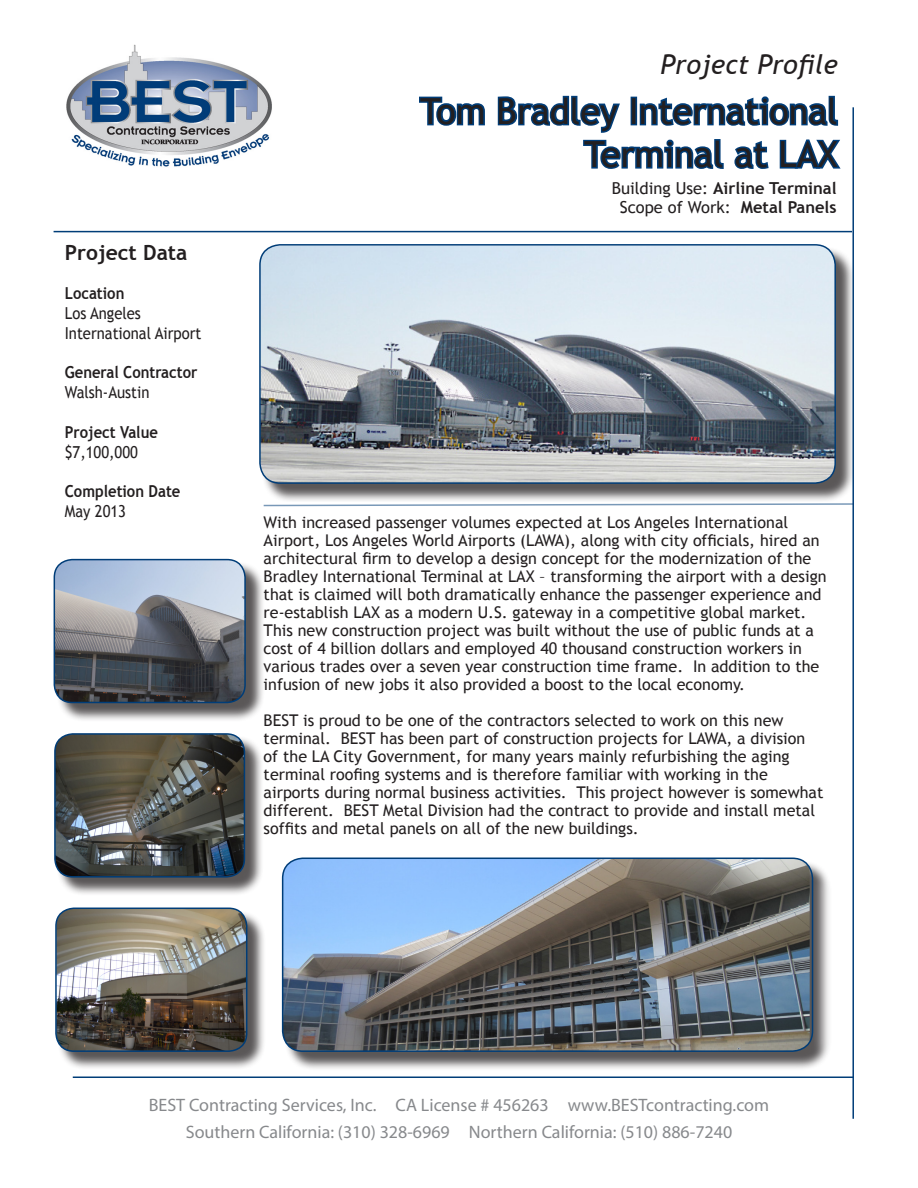
<style>
.page{position:relative;width:918px;height:1188px;background:#fff}
.page>*{position:absolute;margin:0;border:0;box-sizing:border-box;transform-origin:0 0}
.t1{font:36px "Trebuchet MS";color:#231f20}
.t2{font:italic 27px "Trebuchet MS";color:#231f20}
.t3{font:700 21px "Trebuchet MS";color:#231f20}
.t4{font:18px "Myriad Pro";color:#87898c}
.t5{font:16.5px "Trebuchet MS";color:#231f20;scale:.9 1}
.t6{font:700 16.5px "Trebuchet MS";color:#231f20;scale:.9 1}
.t7{font:700 16.5px "Trebuchet MS";color:#231f20}
.t8{font:16.5px "Trebuchet MS";color:#231f20}
.t9{font:16.2px/18px "Trebuchet MS";color:#231f20}
.s1{font-weight:400}
.s2{font-weight:700}
</style>
<div class="page">
<hr style="left:852px;top:107px;width:2px;height:1012px;background:#003d78">
<hr style="left:54px;top:231px;width:798px;height:1px;background:#003d78">
<hr style="left:73px;top:1077px;width:781px;height:1px;background:#003d78">
<img style="left:66px;top:45px;width:206px;height:122px">
<svg style="left:419px;top:96px;width:66px;height:30px"></svg>
<svg style="left:497px;top:95px;width:344px;height:74px"></svg>
<svg style="left:263px;top:503px;width:590px;height:4px"></svg>
<div style="left:56px;top:561px;width:208px;height:161px;background:#231f20;opacity:.75"></div>
<img style="left:54px;top:560px;width:191px;height:142px">
<div style="left:54px;top:559px;width:192px;height:144px;border:2px solid #003d78;border-radius:18px"></div>
<div style="left:284px;top:860px;width:548px;height:210px;background:#231f20;opacity:.75"></div>
<img style="left:283px;top:858px;width:527px;height:193px">
<div style="left:282px;top:858px;width:531px;height:194px;border:2px solid #003d78;border-radius:20px"></div>
<div style="left:261px;top:246px;width:593px;height:256px;background:#231f20;opacity:.75"></div>
<img style="left:260px;top:246px;width:575px;height:237px">
<div style="left:259px;top:244px;width:577px;height:240px;border:2px solid #003d78;border-radius:20px"></div>
<div style="left:56px;top:735px;width:208px;height:161px;background:#231f20;opacity:.75"></div>
<img style="left:55px;top:734px;width:189px;height:143px">
<div style="left:54px;top:733px;width:191px;height:145px;border:2px solid #003d78;border-radius:18px"></div>
<div style="left:57px;top:910px;width:209px;height:161px;background:#231f20;opacity:.75"></div>
<img style="left:56px;top:908px;width:191px;height:143px">
<div style="left:55px;top:908px;width:192px;height:144px;border:2px solid #003d78;border-radius:18px"></div>
<p class="t2" style="left:661px;top:48px;width:179px">Project Profile</p>
<p class="t1" style="left:420px;top:90px;width:419px">Tom Bradley International</p>
<p class="t1" style="left:584px;top:133px;width:255px">Terminal at LAX</p>
<p class="t3" style="left:65px;top:239px;width:124px">Project Data</p>
<p class="t6" style="left:65px;top:283px;width:68px">Location</p>
<p class="t5" style="left:65px;top:303px;width:86px">Los Angeles</p>
<p class="t5" style="left:65px;top:323px;width:153px">International Airport</p>
<p class="t6" style="left:65px;top:362px;width:149px">General Contractor</p>
<p class="t5" style="left:65px;top:383px;width:96px">Walsh-Austin</p>
<p class="t6" style="left:65px;top:422px;width:105px">Project Value</p>
<p class="t5" style="left:65px;top:442px;width:83px">$7,100,000</p>
<p class="t6" style="left:65px;top:481px;width:130px">Completion Date</p>
<p class="t5" style="left:65px;top:501px;width:70px">May 2013</p>
<p class="t7" style="left:612px;top:177px;width:226px"><span class="s1">Building Use:</span> Airline Terminal</p>
<p class="t8" style="left:620px;top:198px;width:218px">Scope of Work: <span class="s2">Metal Panels</span></p>
<p class="t9" style="left:264px;top:514px;width:564px">With increased passenger volumes expected at Los Angeles International Airport, Los Angeles World Airports (LAWA), along with city officials, hired an architectural firm to develop a design concept for the modernization of the Bradley International Terminal at LAX – transforming the airport with a design that is claimed will both dramatically enhance the passenger experience and re-establish LAX as a modern U.S. gateway in a competitive global market.</p>
<p class="t9" style="left:264px;top:622px;width:557px">This new construction project was built without the use of public funds at a cost of 4 billion dollars and employed 40 thousand construction workers in various trades over a seven year construction time frame. In addition to the infusion of new jobs it also provided a boost to the local economy.</p>
<p class="t9" style="left:264px;top:712px;width:561px">BEST is proud to be one of the contractors selected to work on this new terminal. BEST has been part of construction projects for LAWA, a division of the LA City Government, for many years mainly refurbishing the aging terminal roofing systems and is therefore familiar with working in the airports during normal business activities. This project however is somewhat different. BEST Metal Division had the contract to provide and install metal soffits and metal panels on all of the new buildings.</p>
<p class="t4" style="left:149px;top:1094px;width:622px">BEST Contracting Services, Inc. CA License # 456263 www.BESTcontracting.com</p>
<p class="t4" style="left:186px;top:1121px;width:548px">Southern California: (310) 328-6969 Northern California: (510) 886-7240</p>
</div>
